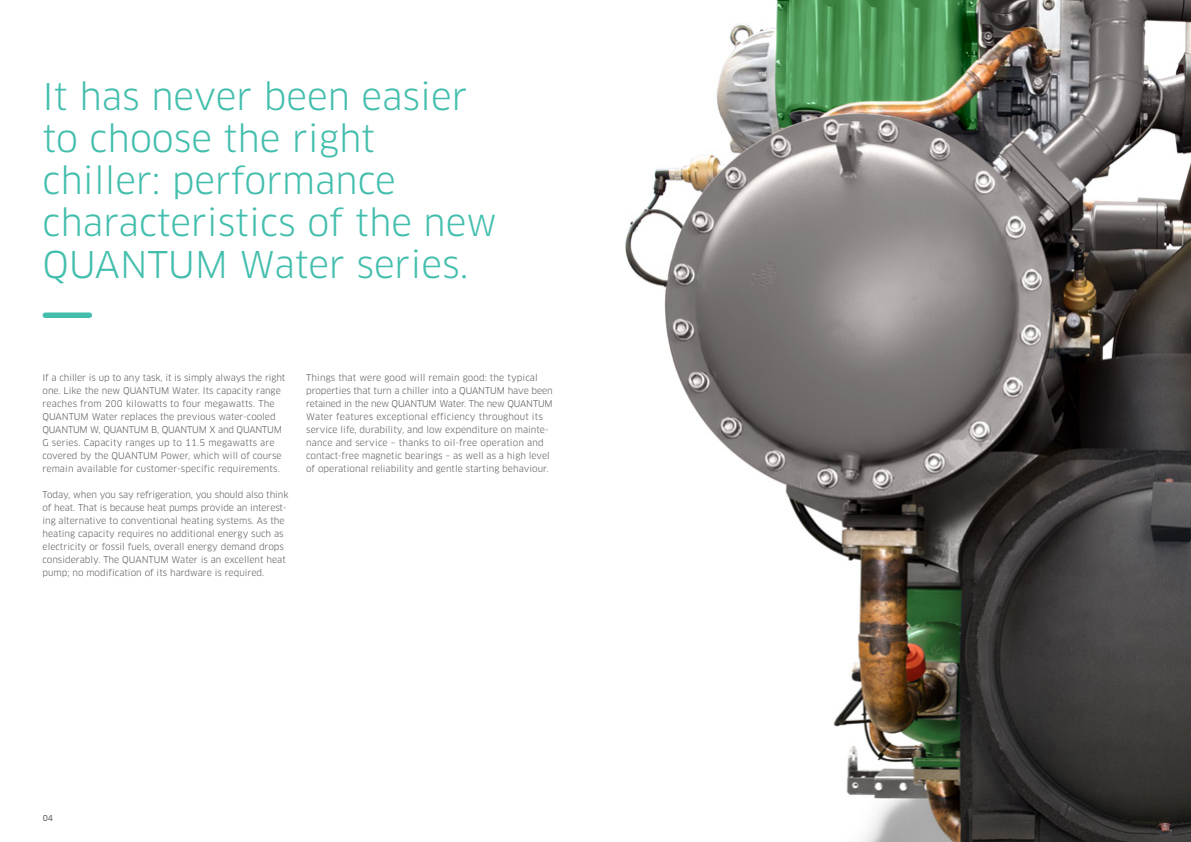
<style>
.page{position:relative;width:1191px;height:842px;background:#fff}
.page>*{position:absolute;margin:0;border:0;box-sizing:border-box;transform-origin:0 0}
.Fließtext{font:36px/42px "Clan Pro";color:#43bead}
.Textkörper{font:9px/13px "Clan Pro";color:#58595b}
.Subheadline{font:8px "Clan Pro News";color:#58595b}
</style>
<div class="page">
<img style="left:625px;top:0;width:566px;height:842px">
<div style="left:45px;top:312px;width:44px;height:6px;background:#43bead"></div>
<p class="Fließtext" style="left:43px;top:76px;width:426px">It has never been easier</p>
<p class="Fließtext" style="left:43px;top:118px;width:456px">to choose the right chiller: performance characteristics of the new<br>QUANTUM Water series.</p>
<p class="Textkörper" style="left:43px;top:371px;width:244px">If a chiller is up to any task, it is simply always the right one. Like the new QUANTUM Water. Its capacity range reaches from 200 kilowatts to four megawatts. The QUANTUM Water replaces the previous water-cooled QUANTUM W, QUANTUM B, QUANTUM X and QUANTUM G series. Capacity ranges up to 11.5 megawatts are covered by the QUANTUM Power, which will of course remain available for customer-specific requirements.</p>
<p class="Textkörper" style="left:43px;top:488px;width:247px">Today, when you say refrigeration, you should also think of heat. That is because heat pumps provide an interest&shy;ing alternative to conventional heating systems. As the heating capacity requires no additional energy such as electricity or fossil fuels, overall energy demand drops considerably. The QUANTUM Water is an excellent heat pump; no modification of its hardware is required.</p>
<p class="Textkörper" style="left:306px;top:371px;width:248px">Things that were good will remain good: the typical properties that turn a chiller into a QUANTUM have been retained in the new QUANTUM Water. The new QUANTUM Water features exceptional efficiency throughout its service life, durability, and low expenditure on mainte&shy;nance and service – thanks to oil-free operation and contact-free magnetic bearings – as well as a high level of operational reliability and gentle starting behaviour.</p>
<p class="Subheadline" style="left:43px;top:813px;width:12px">04</p>
</div>
